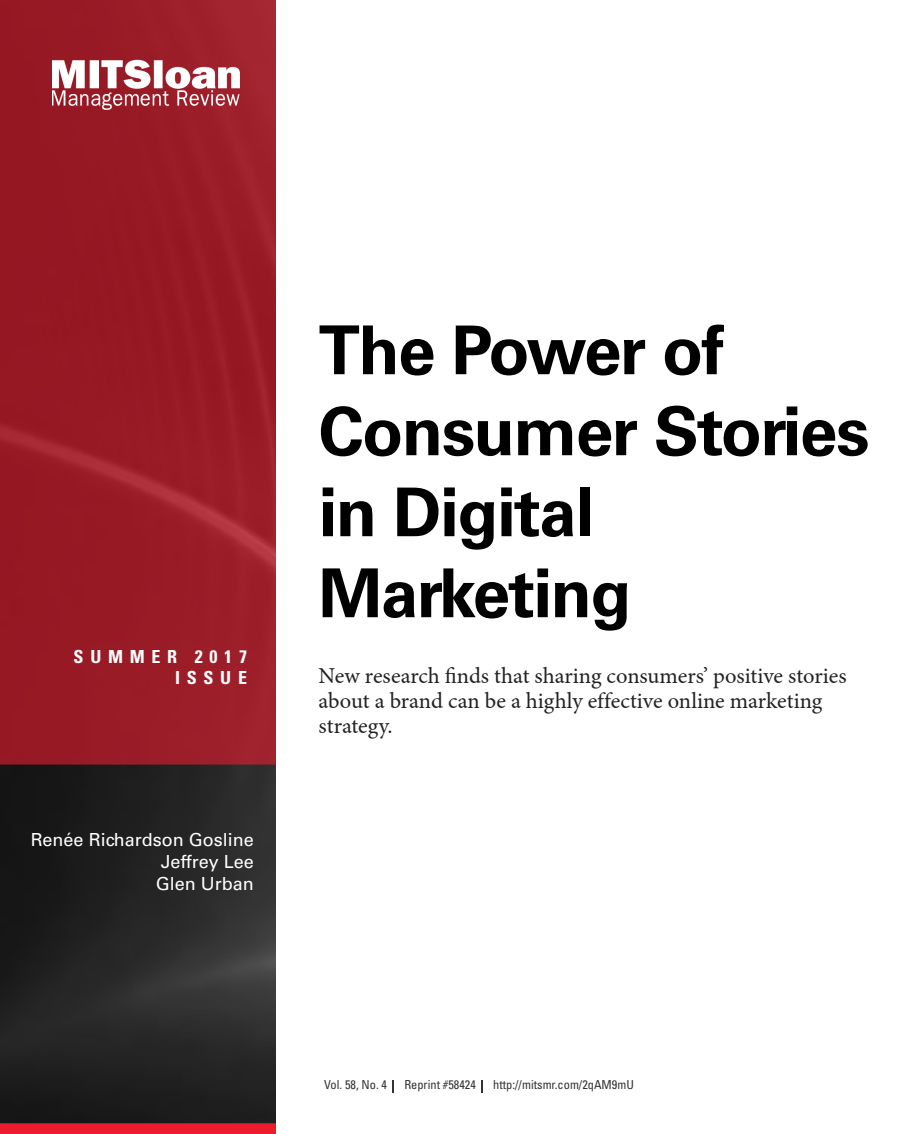
<style>
.page{position:relative;width:918px;height:1134px;background:#fff}
.page>*{position:absolute;margin:0;border:0;box-sizing:border-box;transform-origin:0 0}
.t1{font:700 67.5px/81px "Univers LT Std";letter-spacing:-.02em;color:#000}
.t2{font:22.5px/24.8px "Minion Pro";color:#222}
.t3{font:18px/21.6px "Univers LT Std";color:#fff;text-align:justify}
.t4{font:700 18px/21.6px "Univers LT Std";letter-spacing:.375em;color:#fff;text-align:right}
.t5{font:12.3px "Univers LT Std";color:#333}
</style>
<div class="page">
<img style="left:0;top:0;width:275px;height:1134px">
<svg style="left:393px;top:1080px;width:1px;height:13px"></svg>
<svg style="left:481px;top:1080px;width:2px;height:13px"></svg>
<p class="t4" style="left:74px;top:648px;width:175px">SUMMER 2017<br>ISSUE</p>
<p class="t3" style="left:156px;top:832px;width:100px;text-indent:-125px">Renée Richardson Gosline Jeffrey Lee Glen Urban</p>
<h1 class="t1" style="left:319px;top:319px;width:553px">The Power of<br>Consumer Stories in Digital<br>Marketing</h1>
<p class="t2" style="left:319px;top:664px;width:530px">New research finds that sharing consumers’ positive stories about a brand can be a highly effective online marketing strategy.</p>
<p class="t5" style="left:324px;top:1081px;width:64px">Vol. 58, No. 4</p>
<p class="t5" style="left:404px;top:1081px;width:73px">Reprint #58424</p>
<p class="t5" style="left:493px;top:1081px;width:142px">http://mitsmr.com/2qAM9mU</p>
</div>
